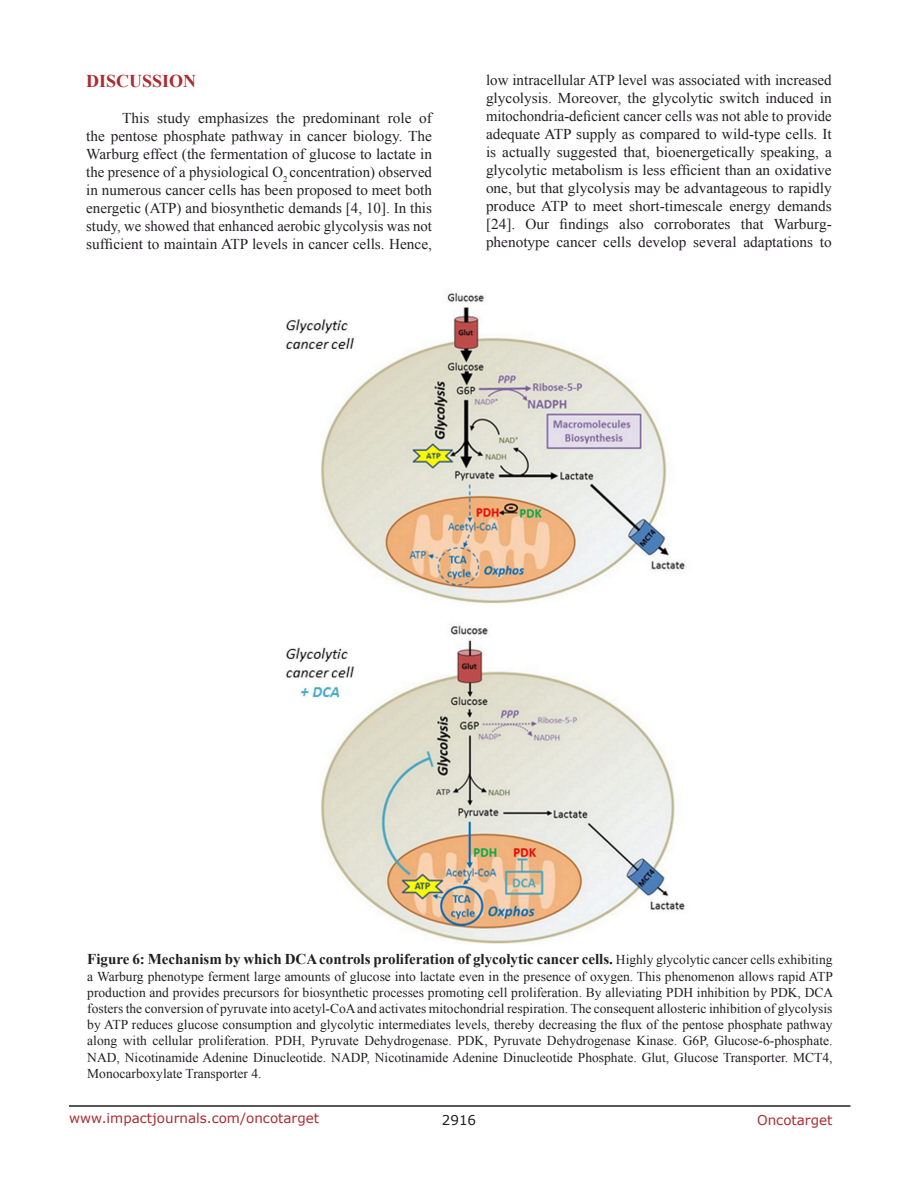
<style>
.page{position:relative;width:918px;height:1188px;background:#fff}
.page>*{position:absolute;margin:0;border:0;box-sizing:border-box;transform-origin:0 0}
.Heading{font:700 18px "Times New Roman";color:#ac2b31}
.BodyText{font:15px/18px "Times New Roman";color:#221f22;text-align:justify}
.FigureText{font:700 15px "Times New Roman";color:#221f22}
.FigureText-2{font:13.5px/16.2px "Times New Roman";color:#221f22;text-align:justify}
.t1{font:13.5px "Verdana";color:#ac2b31}
.t2{font:13.5px "Verdana";color:#221f22}
.s1{font-weight:400;font-size:13.5px}
</style>
<div class="page">
<hr style="left:69px;top:1105px;width:781px;height:2px;background:#231f20">
<img style="left:285px;top:292px;width:400px;height:652px">
<p class="Heading" style="left:86px;top:69px;width:112px">DISCUSSION</p>
<p class="BodyText" style="left:86px;top:109px;width:347px;text-indent:36px">This study emphasizes the predominant role of the pentose phosphate pathway in cancer biology. The Warburg effect (the fermentation of glucose to lactate in the presence of a physiological O<sub>2</sub> concentration) observed in numerous cancer cells has been proposed to meet both energetic (ATP) and biosynthetic demands [4, 10]. In this study, we showed that enhanced aerobic glycolysis was not sufficient to maintain ATP levels in cancer cells. Hence,</p>
<p class="BodyText" style="left:486px;top:71px;width:347px">low intracellular ATP level was associated with increased glycolysis. Moreover, the glycolytic switch induced in mitochondria-deficient cancer cells was not able to provide adequate ATP supply as compared to wild-type cells. It is actually suggested that, bioenergetically speaking, a glycolytic metabolism is less efficient than an oxidative one, but that glycolysis may be advantageous to rapidly produce ATP to meet short-timescale energy demands [24]. Our findings also corroborates that Warburg&shy;phenotype cancer cells develop several adaptations to</p>
<p class="FigureText" style="left:87px;top:949px;width:747px">Figure 6: Mechanism by which DCA controls proliferation of glycolytic cancer cells. <span class="s1">Highly glycolytic cancer cells exhibiting</span></p>
<p class="FigureText-2" style="left:87px;top:968px;width:747px">a Warburg phenotype ferment large amounts of glucose into lactate even in the presence of oxygen. This phenomenon allows rapid ATP production and provides precursors for biosynthetic processes promoting cell proliferation. By alleviating PDH inhibition by PDK, DCA fosters the conversion of pyruvate into acetyl-CoA and activates mitochondrial respiration. The consequent allosteric inhibition of glycolysis by ATP reduces glucose consumption and glycolytic intermediates levels, thereby decreasing the flux of the pentose phosphate pathway along with cellular proliferation. PDH, Pyruvate Dehydrogenase. PDK, Pyruvate Dehydrogenase Kinase. G6P, Glucose-6-phosphate.<br>NAD, Nicotinamide Adenine Dinucleotide. NADP, Nicotinamide Adenine Dinucleotide Phosphate. Glut, Glucose Transporter. MCT4, Monocarboxylate Transporter 4.</p>
<p class="t1" style="left:69px;top:1109px;width:252px">www.impactjournals.com/oncotarget</p>
<p class="t2" style="left:442px;top:1111px;width:36px">2916</p>
<p class="t1" style="left:757px;top:1111px;width:77px">Oncotarget</p>
</div>
